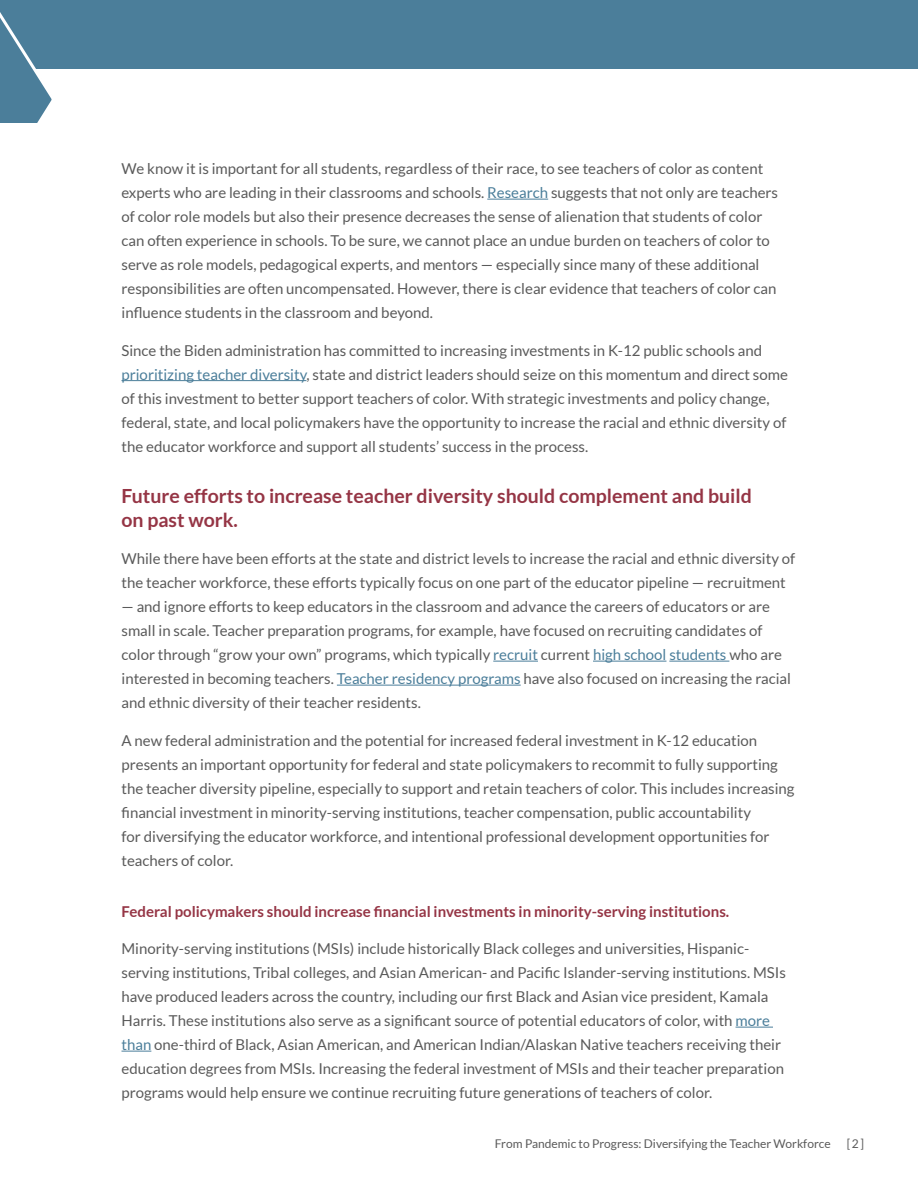
<style>
.page{position:relative;width:918px;height:1188px;background:#fff}
.page>*{position:absolute;margin:0;border:0;box-sizing:border-box;transform-origin:0 0}
.Header_1_new{font:700 19.5px/24px "Lato";color:#953545}
.BodyCopy{font:15px/24px "Lato";color:#5a5a5a}
.t1{font:700 15px "Lato";color:#953545}
.t2{font:12px "Lato";color:#5a5a5a}
.s1{color:#4b7e9a}
</style>
<div class="page">
<div style="left:56px;top:0;width:862px;height:69px;background:#4b7e9a"></div>
<svg style="left:0;top:0;width:56px;height:123px;background:#628ea6"></svg>
<hr style="left:487px;top:199px;width:61px;height:1px;background:#4b7e9a">
<hr style="left:122px;top:380px;width:184px;height:1px;background:#4b7e9a">
<hr style="left:493px;top:661px;width:45px;height:1px;background:#4b7e9a">
<hr style="left:593px;top:661px;width:73px;height:1px;background:#4b7e9a">
<hr style="left:669px;top:661px;width:60px;height:1px;background:#4b7e9a">
<hr style="left:337px;top:685px;width:184px;height:1px;background:#4b7e9a">
<hr style="left:736px;top:1027px;width:37px;height:1px;background:#4b7e9a">
<svg style="left:122px;top:1051px;width:29px;height:1px"></svg>
<p class="BodyCopy" style="left:122px;top:157px;width:658px">We know it is important for all students, regardless of their race, to see teachers of color as content experts who are leading in their classrooms and schools. <span class="s1">Research</span> suggests that not only are teachers of color role models but also their presence decreases the sense of alienation that students of color can often experience in schools. To be sure, we cannot place an undue burden on teachers of color to serve as role models, pedagogical experts, and mentors — especially since many of these additional responsibilities are often uncompensated. However, there is clear evidence that teachers of color can influence students in the classroom and beyond.</p>
<p class="BodyCopy" style="left:122px;top:338px;width:668px">Since the Biden administration has committed to increasing investments in K-12 public schools and <span class="s1">prioritizing teacher diversity</span>, state and district leaders should seize on this momentum and direct some of this investment to better support teachers of color. With strategic investments and policy change, federal, state, and local policymakers have the opportunity to increase the racial and ethnic diversity of the educator workforce and support all students’ success in the process.</p>
<p class="Header_1_new" style="left:122px;top:483px;width:632px">Future efforts to increase teacher diversity should complement and build on past work.</p>
<p class="BodyCopy" style="left:122px;top:547px;width:675px">While there have been efforts at the state and district levels to increase the racial and ethnic diversity of the teacher workforce, these efforts typically focus on one part of the educator pipeline — recruitment</p>
<p class="BodyCopy" style="left:122px;top:595px;width:671px">— and ignore efforts to keep educators in the classroom and advance the careers of educators or are small in scale. Teacher preparation programs, for example, have focused on recruiting candidates of color through “grow your own” programs, which typically <span class="s1">recruit</span> current <span class="s1">high school students</span> who are interested in becoming teachers. <span class="s1">Teacher residency programs</span> have also focused on increasing the racial and ethnic diversity of their teacher residents.</p>
<p class="BodyCopy" style="left:122px;top:728px;width:675px">A new federal administration and the potential for increased federal investment in K-12 education presents an important opportunity for federal and state policymakers to recommit to fully supporting the teacher diversity pipeline, especially to support and retain teachers of color. This includes increasing financial investment in minority-serving institutions, teacher compensation, public accountability<br>for diversifying the educator workforce, and intentional professional development opportunities for teachers of color.</p>
<h2 class="t1" style="left:122px;top:903px;width:609px">Federal policymakers should increase financial investments in minority-serving institutions.</h2>
<p class="BodyCopy" style="left:122px;top:937px;width:666px">Minority-serving institutions (MSIs) include historically Black colleges and universities, Hispanic&shy;serving institutions, Tribal colleges, and Asian American- and Pacific Islander-serving institutions. MSIs have produced leaders across the country, including our first Black and Asian vice president, Kamala Harris. These institutions also serve as a significant source of potential educators of color, with <span class="s1">more than</span> one-third of Black, Asian American, and American Indian/Alaskan Native teachers receiving their education degrees from MSIs. Increasing the federal investment of MSIs and their teacher preparation programs would help ensure we continue recruiting future generations of teachers of color.</p>
<p class="t2" style="left:495px;top:1136px;width:337px">From Pandemic to Progress: Diversifying the Teacher Workforce</p>
<p class="t2" style="left:847px;top:1136px;width:19px">[2]</p>
</div>
